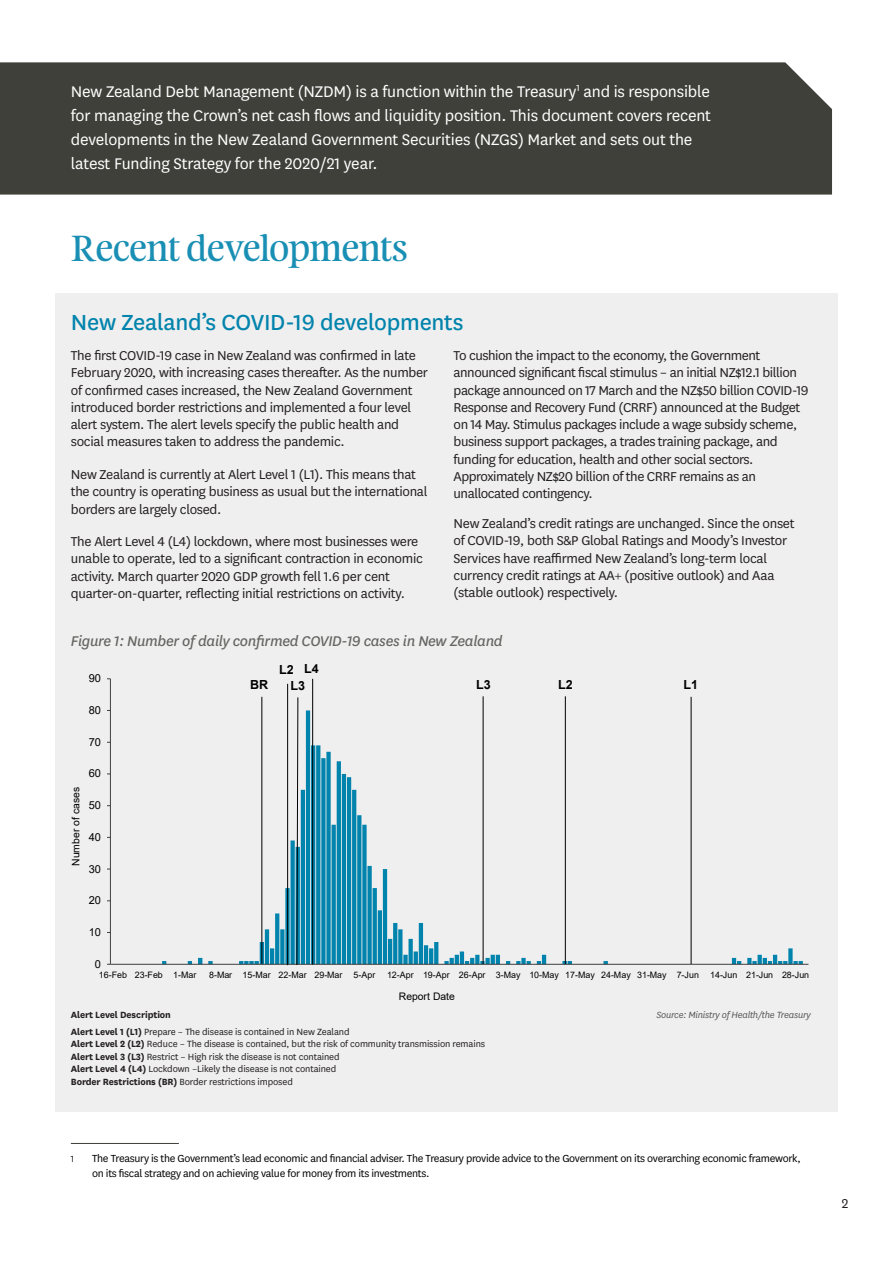
<style>
.page{position:relative;width:893px;height:1263px;background:#fff}
.page>*{position:absolute;margin:0;border:0;box-sizing:border-box;transform-origin:0 0}
.Heading_2{font:33px "Feijoa Display";letter-spacing:-.025em;color:#1a8fb4}
.Heading_3{font:25.5px "National";letter-spacing:-.01em;color:#0083ac}
.AaG_Intro_text{font:18px/24px "National";letter-spacing:-.01em;color:#fff}
.Figure_Heading{font:italic 16.5px "National";letter-spacing:-.02em;color:#656662}
.t1{font:15px/17.2px "National";letter-spacing:-.02em;color:#231f20}
.t2{font:700 12.45px/15.9px "Arial";color:#000}
.Footnote{font:12px/14.4px "National";letter-spacing:-.025em;color:#000}
.t3{font:10.95px "Arial";color:#000}
.Footnote-2{font:10.5px "National";letter-spacing:-.01em;color:#231f20}
.Source{font:italic 10.5px "National";letter-spacing:-.02em;color:#57585a}
.AL_description_headi{font:700 10.5px "National";letter-spacing:-.01em;color:#231f20}
.t4{font:10.35px "Arial";color:#000}
.t5{font:8.85px "Arial";letter-spacing:-.005em;color:#000}
.s1{font-weight:700}
</style>
<div class="page">
<div style="left:55px;top:293px;width:783px;height:818px;background:#efefef"></div>
<div style="left:0;top:62px;width:832px;height:133px;background:#3f403a"></div>
<hr style="left:71px;top:1143px;width:108px;height:1px;background:#3f403a">
<svg style="left:162px;top:961px;width:4px;height:3px"></svg>
<svg style="left:188px;top:961px;width:4px;height:3px"></svg>
<svg style="left:198px;top:958px;width:4px;height:6px"></svg>
<svg style="left:208px;top:961px;width:5px;height:3px"></svg>
<svg style="left:239px;top:961px;width:20px;height:3px"></svg>
<svg style="left:260px;top:942px;width:4px;height:22px"></svg>
<hr style="left:265px;top:929px;width:4px;height:35px;background:#0083ac">
<hr style="left:270px;top:948px;width:4px;height:16px;background:#0083ac">
<svg style="left:275px;top:913px;width:4px;height:51px"></svg>
<svg style="left:280px;top:929px;width:4px;height:35px"></svg>
<div style="left:285px;top:888px;width:5px;height:76px;background:#007aa0"></div>
<div style="left:290px;top:840px;width:5px;height:124px;background:#0083ac"></div>
<hr style="left:296px;top:847px;width:4px;height:117px;background:#168db2">
<hr style="left:301px;top:790px;width:4px;height:174px;background:#0083ac">
<hr style="left:306px;top:710px;width:4px;height:254px;background:#0083ac">
<svg style="left:311px;top:745px;width:4px;height:219px"></svg>
<svg style="left:316px;top:745px;width:4px;height:219px"></svg>
<div style="left:321px;top:758px;width:5px;height:206px;background:#0083ac"></div>
<div style="left:326px;top:752px;width:5px;height:212px;background:#0083ac"></div>
<svg style="left:332px;top:825px;width:4px;height:139px"></svg>
<hr style="left:337px;top:761px;width:4px;height:203px;background:#0083ac">
<hr style="left:342px;top:774px;width:4px;height:190px;background:#0083ac">
<hr style="left:347px;top:777px;width:4px;height:187px;background:#0083ac">
<svg style="left:352px;top:790px;width:4px;height:174px"></svg>
<svg style="left:357px;top:815px;width:4px;height:149px"></svg>
<div style="left:362px;top:825px;width:5px;height:139px;background:#0083ac"></div>
<div style="left:367px;top:866px;width:5px;height:98px;background:#0083ac"></div>
<svg style="left:373px;top:888px;width:4px;height:76px"></svg>
<hr style="left:378px;top:910px;width:4px;height:54px;background:#0083ac">
<hr style="left:383px;top:869px;width:4px;height:95px;background:#0083ac">
<hr style="left:388px;top:939px;width:4px;height:25px;background:#0083ac">
<svg style="left:393px;top:923px;width:4px;height:41px"></svg>
<svg style="left:398px;top:929px;width:4px;height:35px"></svg>
<div style="left:403px;top:955px;width:5px;height:9px;background:#0083ac"></div>
<div style="left:408px;top:939px;width:5px;height:25px;background:#0083ac"></div>
<svg style="left:414px;top:951px;width:4px;height:13px"></svg>
<hr style="left:419px;top:923px;width:4px;height:41px;background:#0083ac">
<hr style="left:424px;top:945px;width:4px;height:19px;background:#0083ac">
<hr style="left:429px;top:948px;width:4px;height:16px;background:#0083ac">
<svg style="left:434px;top:942px;width:4px;height:22px"></svg>
<svg style="left:444px;top:955px;width:15px;height:9px"></svg>
<svg style="left:460px;top:951px;width:4px;height:13px"></svg>
<svg style="left:465px;top:955px;width:35px;height:9px"></svg>
<svg style="left:506px;top:961px;width:4px;height:3px"></svg>
<svg style="left:516px;top:958px;width:15px;height:6px"></svg>
<svg style="left:537px;top:955px;width:9px;height:9px"></svg>
<svg style="left:562px;top:961px;width:10px;height:3px"></svg>
<svg style="left:603px;top:961px;width:5px;height:3px"></svg>
<svg style="left:732px;top:958px;width:9px;height:6px"></svg>
<svg style="left:747px;top:955px;width:40px;height:9px"></svg>
<div style="left:788px;top:948px;width:5px;height:16px;background:#0083ac"></div>
<svg style="left:793px;top:961px;width:10px;height:3px"></svg>
<hr style="left:110px;top:679px;width:1px;height:285px;background:#404040">
<hr style="left:110px;top:964px;width:698px;height:1px;background:#404040">
<svg style="left:296px;top:697px;width:3px;height:268px"></svg>
<hr style="left:312px;top:679px;width:1px;height:285px;background:#000">
<hr style="left:287px;top:684px;width:1px;height:281px;background:#000">
<hr style="left:261px;top:697px;width:1px;height:266px;background:#000">
<hr style="left:483px;top:696px;width:1px;height:268px;background:#000">
<hr style="left:565px;top:696px;width:1px;height:268px;background:#000">
<hr style="left:691px;top:697px;width:1px;height:267px;background:#000">
<p class="AaG_Intro_text" style="left:71px;top:79px;width:642px">New Zealand Debt Management (NZDM) is a function within the Treasury<sup>1</sup> and is responsible for managing the Crown’s net cash flows and liquidity position. This document covers recent developments in the New Zealand Government Securities (NZGS) Market and sets out the latest Funding Strategy for the 2020/21 year.</p>
<h2 class="Heading_2" style="left:71px;top:226px;width:338px">Recent developments</h2>
<h3 class="Heading_3" style="left:71px;top:305px;width:394px">New Zealand’s COVID-19 developments</h3>
<p class="t1" style="left:71px;top:346px;width:359px">The first COVID-19 case in New Zealand was confirmed in late February 2020, with increasing cases thereafter. As the number of confirmed cases increased, the New Zealand Government introduced border restrictions and implemented a four level alert system. The alert levels specify the public health and social measures taken to address the pandemic.</p>
<p class="t1" style="left:71px;top:465px;width:358px">New Zealand is currently at Alert Level 1 (L1). This means that the country is operating business as usual but the international borders are largely closed.</p>
<p class="t1" style="left:71px;top:532px;width:354px">The Alert Level 4 (L4) lockdown, where most businesses were unable to operate, led to a significant contraction in economic activity. March quarter 2020 GDP growth fell 1.6 per cent quarter-on-quarter, reflecting initial restrictions on activity.</p>
<p class="t1" style="left:454px;top:346px;width:356px">To cushion the impact to the economy, the Government announced significant fiscal stimulus – an initial NZ$12.1 billion package announced on 17 March and the NZ$50 billion COVID-19<br>Response and Recovery Fund (CRRF) announced at the Budget on 14 May. Stimulus packages include a wage subsidy scheme, business support packages, a trades training package, and funding for education, health and other social sectors.<br>Approximately NZ$20 billion of the CRRF remains as an unallocated contingency.</p>
<p class="t1" style="left:454px;top:514px;width:342px">New Zealand’s credit ratings are unchanged. Since the onset of COVID-19, both S&amp;P Global Ratings and Moody’s Investor Services have reaffirmed New Zealand’s long-term local currency credit ratings at AA+ (positive outlook) and Aaa (stable outlook) respectively.</p>
<p class="Figure_Heading" style="left:71px;top:630px;width:433px">Figure 1: Number of daily confirmed COVID-19 cases in New Zealand</p>
<p class="t3" style="left:89px;top:671px;width:14px">90</p>
<p class="t3" style="left:89px;top:702px;width:14px">80</p>
<p class="t2" style="left:250px;top:677px;width:20px">BR</p>
<p class="t2" style="left:304px;top:661px;width:16px">L4</p>
<p class="t2" style="left:290px;top:662px;width:16px;text-indent:-11px">L2<br>L3</p>
<p class="t2" style="left:476px;top:677px;width:16px">L3</p>
<p class="t2" style="left:558px;top:677px;width:16px">L2</p>
<p class="t2" style="left:683px;top:677px;width:16px">L1</p>
<p class="t3" style="left:89px;top:734px;width:14px">70</p>
<p class="t4" style="left:69px;top:866px;width:80px;rotate:-90deg">Number of cases</p>
<p class="t3" style="left:89px;top:766px;width:14px">60</p>
<p class="t3" style="left:89px;top:798px;width:14px">50</p>
<p class="t3" style="left:89px;top:829px;width:14px">40</p>
<p class="t3" style="left:89px;top:861px;width:14px">30</p>
<p class="t3" style="left:89px;top:893px;width:14px">20</p>
<p class="t3" style="left:89px;top:924px;width:14px">10</p>
<p class="t3" style="left:95px;top:956px;width:8px">0</p>
<p class="t5" style="left:99px;top:968px;width:99px">16-Feb 23-Feb 1-Mar</p>
<p class="t5" style="left:209px;top:968px;width:168px">8-Mar 15-Mar 22-Mar 29-Mar 5-Apr</p>
<p class="t5" style="left:387px;top:968px;width:313px">12-Apr 19-Apr 26-Apr 3-May 10-May 17-May 24-May 31-May 7-Jun</p>
<p class="t5" style="left:710px;top:968px;width:100px">14-Jun 21-Jun 28-Jun</p>
<p class="t4" style="left:399px;top:989px;width:58px">Report Date</p>
<h3 class="AL_description_headi" style="left:71px;top:1007px;width:102px">Alert Level Description</h3>
<p class="Source" style="left:656px;top:1008px;width:156px">Source: Ministry of Health/the Treasury</p>
<p class="Footnote-2" style="left:71px;top:1024px;width:280px"><span class="s1">Alert Level 1 (L1)</span> Prepare – The disease is contained in New Zealand</p>
<p class="Footnote-2" style="left:71px;top:1037px;width:416px"><span class="s1">Alert Level 2 (L2)</span> Reduce – The disease is contained, but the risk of community transmission remains</p>
<p class="Footnote-2" style="left:71px;top:1050px;width:270px"><span class="s1">Alert Level 3 (L3)</span> Restrict – High risk the disease is not contained</p>
<p class="Footnote-2" style="left:71px;top:1062px;width:267px"><span class="s1">Alert Level 4 (L4)</span> Lockdown –Likely the disease is not contained</p>
<p class="Footnote-2" style="left:71px;top:1075px;width:224px"><span class="s1">Border Restrictions (BR)</span> Border restrictions imposed</p>
<p class="Footnote-2" style="left:71px;top:1152px;width:5px">1</p>
<p class="Footnote" style="left:92px;top:1151px;width:710px">The Treasury is the Government’s lead economic and financial adviser. The Treasury provide advice to the Government on its overarching economic framework, on its fiscal strategy and on achieving value for money from its investments.</p>
<p class="t1" style="left:842px;top:1194px;width:8px">2</p>
</div>
